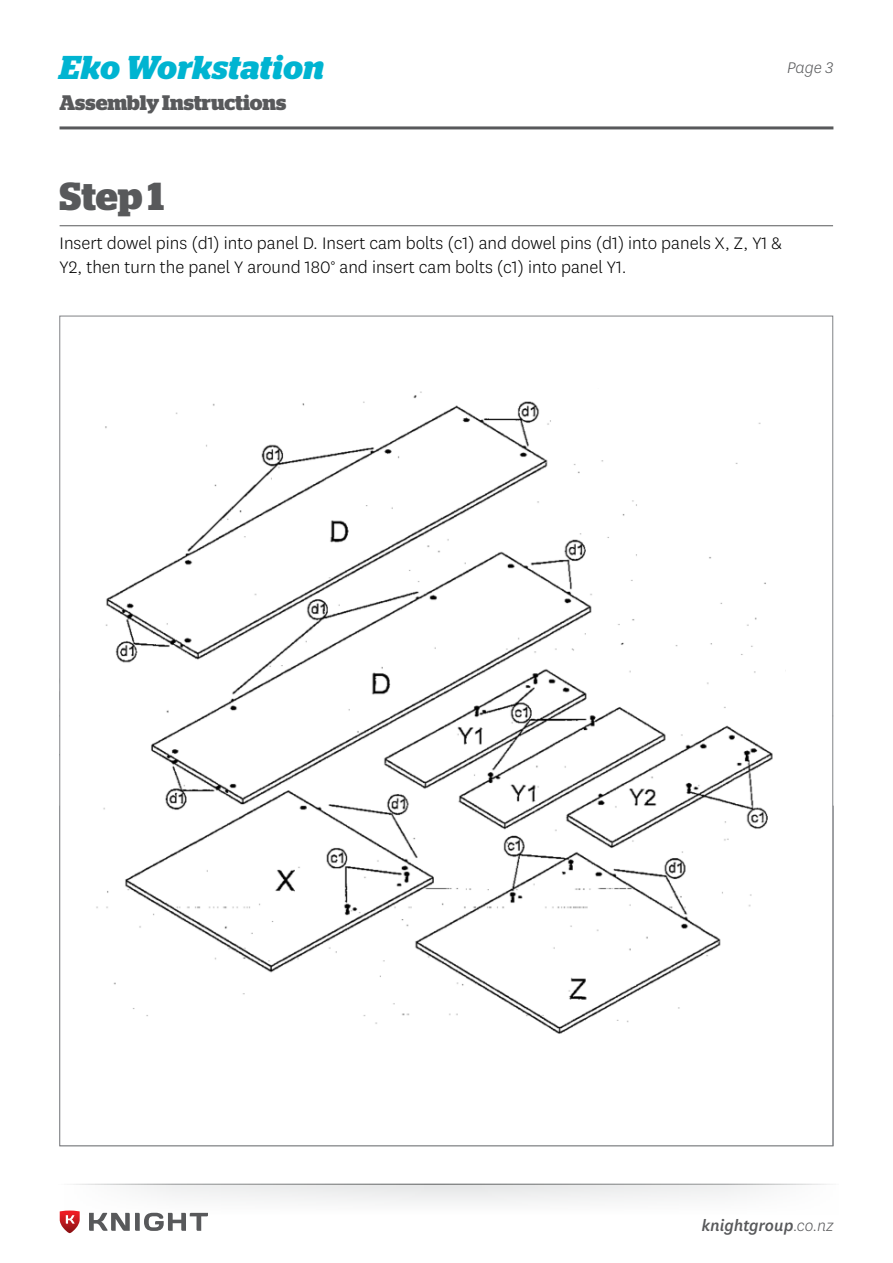
<style>
.page{position:relative;width:893px;height:1263px;background:#fff}
.page>*{position:absolute;margin:0;border:0;box-sizing:border-box;transform-origin:0 0}
.t1{font:700 39px "Stag";color:#58595b}
.t2{font:italic 700 33px "Stag";letter-spacing:.015em;color:#00b4d1}
.t3{font:700 21px "Stag";color:#58595b}
.t4{font:300 19.5px/24px "National";color:#000}
.t5{font:italic 500 18px "National";color:#58595b}
.t6{font:italic 300 18px "National";color:#58595b}
.s1{font-weight:300}
</style>
<div class="page">
<div style="left:55px;top:1184px;width:783px;height:33px;background:linear-gradient(to right,#f6f6f6,#f6f6f7)"></div>
<hr style="left:54px;top:1184px;width:785px;height:1px;background:#787a7a">
<svg style="left:60px;top:1210px;width:20px;height:23px"></svg>
<svg style="left:89px;top:1213px;width:119px;height:18px"></svg>
<hr style="left:60px;top:126px;width:773px;height:3px;background:#58595b">
<hr style="left:60px;top:225px;width:773px;height:1px;background:#58595b">
<div style="left:59px;top:316px;width:774px;height:830px;background:#fff;border:1px solid #808285"></div>
<img style="left:96px;top:391px;width:677px;height:643px">
<h2 class="t2" style="left:60px;top:48px;width:266px">Eko Workstation</h2>
<p class="t3" style="left:60px;top:90px;width:228px">Assembly Instructions</p>
<p class="t6" style="left:787px;top:57px;width:48px">Page 3</p>
<h1 class="t1" style="left:60px;top:173px;width:106px">Step 1</h1>
<p class="t4" style="left:60px;top:231px;width:724px">Insert dowel pins (d1) into panel D. Insert cam bolts (c1) and dowel pins (d1) into panels X, Z, Y1 &amp;<br>Y2, then turn the panel Y around 180° and insert cam bolts (c1) into panel Y1.</p>
<p class="t5" style="left:701px;top:1213px;width:134px">knightgroup<span class="s1">.co.nz</span></p>
</div>
